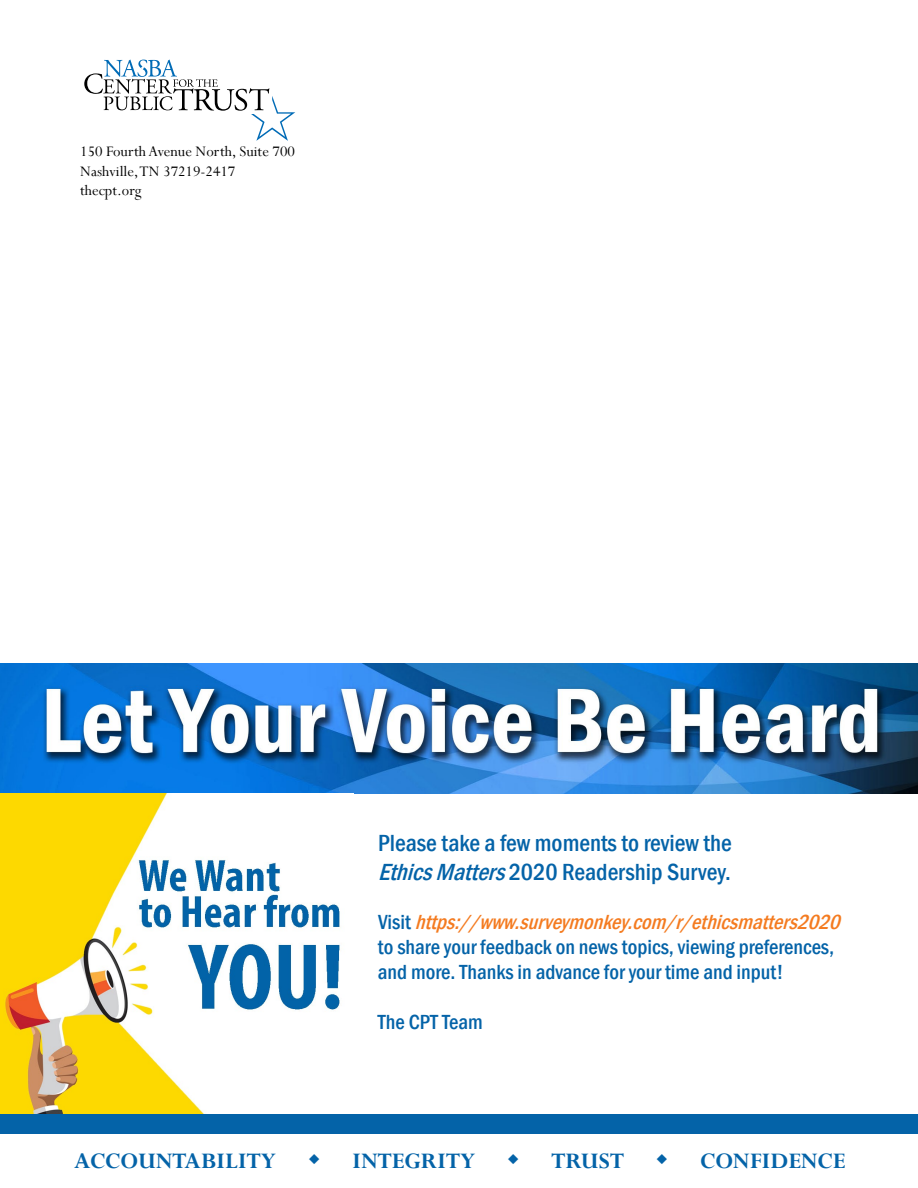
<style>
.page{position:relative;width:918px;height:1188px;background:#fff}
.page>*{position:absolute;margin:0;border:0;box-sizing:border-box;transform-origin:0 0}
.t1{font:700 24.75px "Perpetua";color:#0463a8}
.t2{font:500 condensed 24px/28.8px "Franklin Gothic";color:#0463a8}
.t3{font:500 condensed 21px/25.2px "Franklin Gothic";color:#0463a8}
.t4{font:16.2px/19.5px "Perpetua";color:#000}
.s1{font-style:italic}
.s2{font-style:italic;color:#f47b20}
</style>
<div class="page">
<svg style="left:84px;top:60px;width:211px;height:81px"></svg>
<img style="left:0;top:663px;width:918px;height:130px">
<img style="left:0;top:793px;width:354px;height:322px">
<div style="left:0;top:1115px;width:918px;height:19px;background:#0463a8"></div>
<p class="t4" style="left:80px;top:142px;width:216px">150 Fourth Avenue North, Suite 700<br>Nashville, TN 37219-2417 thecpt.org</p>
<p class="t2" style="left:378px;top:829px;width:355px">Please take a few moments to review the<br><span class="s1">EthicsMatters</span>2020 Readership Survey.</p>
<p class="t3" style="left:378px;top:909px;width:470px">V i s i t <span class="s2">https://www. surveymonkey. com/r/ethicsmatters2020 </span>to share your feedback on news topics, viewing preferences, and more. Thanks in advance for your time and input!</p>
<p class="t3" style="left:378px;top:1010px;width:106px">The CPT Team</p>
<p class="t1" style="left:74px;top:1145px;width:203px">ACCOUNTABILITY</p>
<p class="t1" style="left:352px;top:1145px;width:125px">INTEGRITY</p>
<p class="t1" style="left:552px;top:1145px;width:74px">TRUST</p>
<p class="t1" style="left:700px;top:1145px;width:147px">CONFIDENCE</p>
</div>
